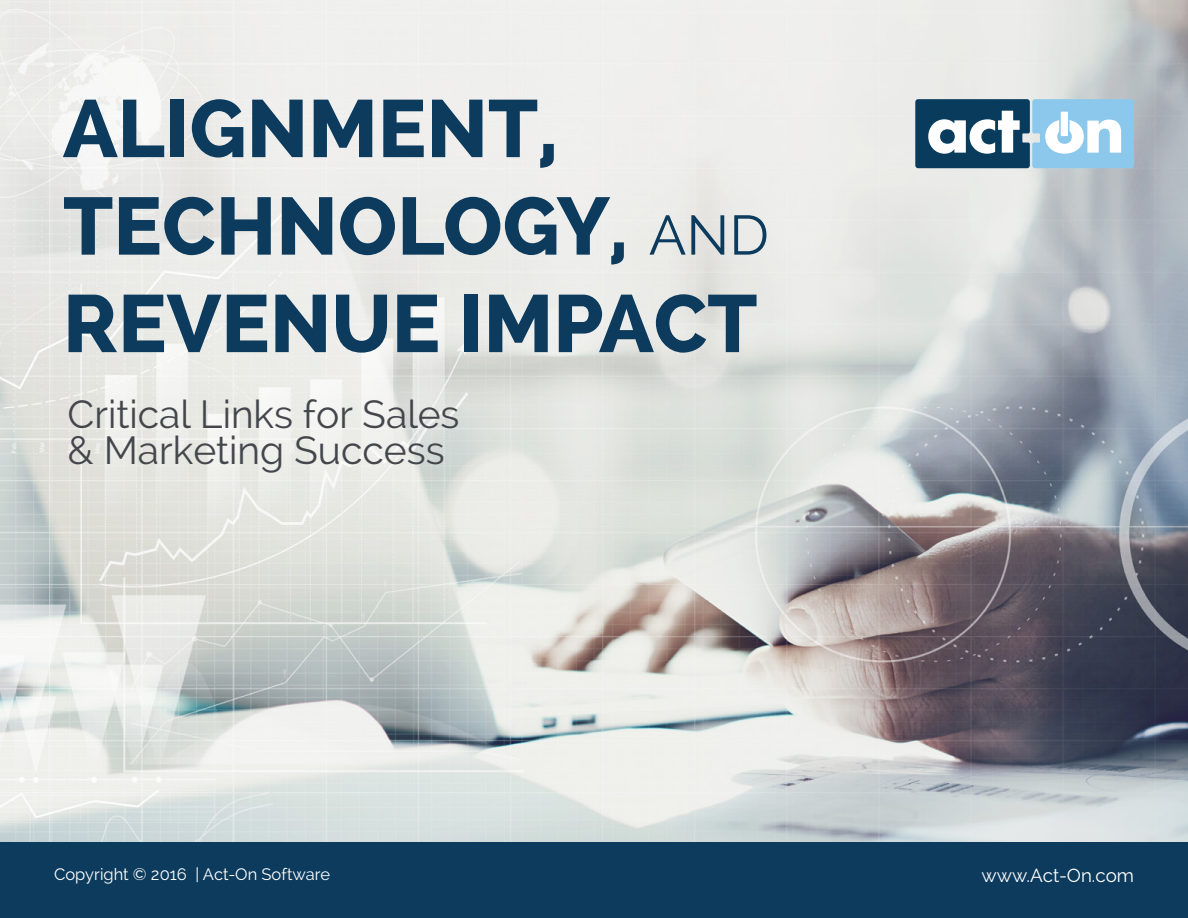
<style>
.page{position:relative;width:1188px;height:918px;background:#fff}
.page>*{position:absolute;margin:0;border:0;box-sizing:border-box;transform-origin:0 0}
.t1{font:800 81px/97.5px "Raleway";color:#0c3b5d}
.t2{font:39px/36px "Raleway";color:#45464c}
.t3{font:18.75px "Raleway";color:#fff}
.t4{font:16.5px "Raleway";color:#fff}
.s1{font-size:75px}
.s2{font-weight:400;font-size:55.5px}
</style>
<div class="page">
<div style="left:0;top:841px;width:1188px;height:77px;background:#0c3b5d"></div>
<img style="left:0;top:0;width:1188px;height:841px">
<svg style="left:915px;top:99px;width:219px;height:69px"></svg>
<div style="left:1061px;top:112px;width:7px;height:24px;background:#fff"></div>
<h1 class="t1" style="left:63px;top:80px;width:708px">ALIGNMENT,<br>TECHNOLOGY<span class="s1">,</span> <span class="s2">AND<br></span>REVENUE IMPACT</h1>
<p class="t2" style="left:68px;top:396px;width:394px">Critical Links for Sales &amp; Marketing Success</p>
<p class="t4" style="left:54px;top:864px;width:278px">Copyright © 2016 | Act-On Software</p>
<p class="t3" style="left:982px;top:864px;width:154px">www.Act-On.com</p>
</div>
